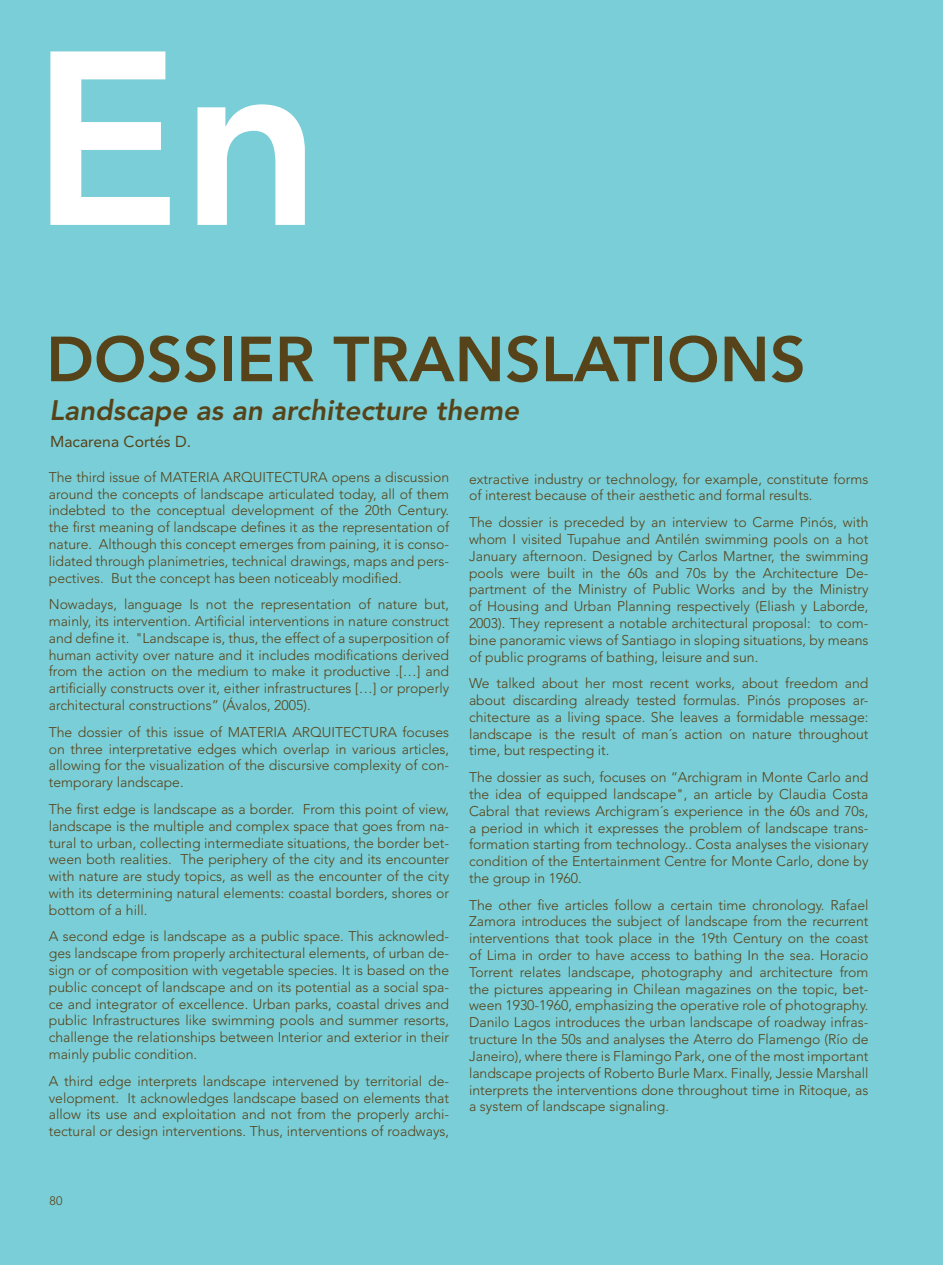
<style>
.page{position:relative;width:943px;height:1265px;background:#7aced7}
.page>*{position:absolute;margin:0;border:0;box-sizing:border-box;transform-origin:0 0}
.t1{font:800 245px "Avenir LT Std";color:#fff}
.t2{font:800 63px "Avenir LT Std";color:#574319}
.t3{font:italic 800 28px "Avenir LT Std";color:#574319}
.t4{font:15.75px "Avenir LT Std";color:#574319}
.t5{font:300 14px/16.8px "Avenir LT Std";color:#574319;text-align:justify}
.t6{font:300 12.25px "Avenir LT Std";color:#574319}
</style>
<div class="page">
<h1 class="t1" style="left:31px;top:-5px;width:292px">En</h1>
<h2 class="t2" style="left:46px;top:322px;width:761px">DOSSIER TRANSLATIONS</h2>
<h3 class="t3" style="left:50px;top:394px;width:471px">Landscape as an architecture theme</h3>
<p class="t4" style="left:50px;top:432px;width:142px">Macarena Cortés D.</p>
<p class="t5" style="left:49px;top:469px;width:402px">The third issue of MATERIA ARQUITECTURA opens a discussion around the concepts of landscape articulated today, all of them indebted to the conceptual development of the 20th Century. the first meaning of landscape defines it as the representation of nature. Although this concept emerges from paining, it is conso&shy;lidated through planimetries, technical drawings, maps and pers&shy;pectives. But the concept has been noticeably modified.</p>
<p class="t5" style="left:49px;top:596px;width:402px">Nowadays, language Is not the representation of nature but, mainly, its intervention. Artificial interventions in nature construct and define it. "Landscape is, thus, the effect of a superposition of human activity over nature and it includes modifications derived from the action on the medium to make it productive .[…] and artificially constructs over it, either infrastructures […] or properly architectural constructions” (Ávalos, 2005).</p>
<p class="t5" style="left:49px;top:724px;width:402px">The dossier of this issue of MATERIA ARQUITECTURA focuses on three interpretative edges which overlap in various articles, allowing for the visualization of the discursive complexity of con&shy;temporary landscape.</p>
<p class="t5" style="left:49px;top:801px;width:402px">The first edge is landscape as a border. From this point of view, landscape is the multiple and complex space that goes from na&shy;tural to urban, collecting intermediate situations, the border bet&shy;ween both realities. The periphery of the city and its encounter with nature are study topics, as well as the encounter of the city with its determining natural elements: coastal borders, shores or bottom of a hill.</p>
<p class="t5" style="left:49px;top:928px;width:402px">A second edge is landscape as a public space. This acknowled&shy;ges landscape from properly architectural elements, of urban de&shy;sign or of composition with vegetable species. It is based on the public concept of landscape and on its potential as a social spa&shy;ce and integrator of excellence. Urban parks, coastal drives and public Infrastructures like swimming pools and summer resorts, challenge the relationships between Interior and exterior in their mainly public condition.</p>
<p class="t5" style="left:49px;top:1073px;width:402px">A third edge interprets landscape intervened by territorial de&shy;velopment. It acknowledges landscape based on elements that allow its use and exploitation and not from the properly archi&shy;tectural or design interventions. Thus, interventions of roadways,</p>
<p class="t5" style="left:469px;top:470px;width:401px">extractive industry or technology, for example, constitute forms of interest because of their aesthetic and formal results.</p>
<p class="t5" style="left:469px;top:514px;width:401px">The dossier is preceded by an interview to Carme Pinós, with whom I visited Tupahue and Antilén swimming pools on a hot January afternoon. Designed by Carlos Martner, the swimming pools were built in the 60s and 70s by the Architecture De&shy;partment of the Ministry of Public Works and by the Ministry of Housing and Urban Planning respectively (Eliash y Laborde, 2003). They represent a notable architectural proposal: to com&shy;bine panoramic views of Santiago in sloping situations, by means of public programs of bathing, leisure and sun.</p>
<p class="t5" style="left:469px;top:675px;width:401px">We talked about her most recent works, about freedom and about discarding already tested formulas. Pinós proposes ar&shy;chitecture as a living space. She leaves a formidable message: landscape is the result of man´s action on nature throughout time, but respecting it.</p>
<p class="t5" style="left:469px;top:769px;width:401px">The dossier as such, focuses on “Archigram in Monte Carlo and the idea of equipped landscape", an article by Claudia Costa Cabral that reviews Archigram´s experience in the 60s and 70s, a period in which it expresses the problem of landscape trans&shy;formation starting from technology.. Costa analyses the visionary condition of the Entertainment Centre for Monte Carlo, done by the group in 1960.</p>
<p class="t5" style="left:469px;top:896px;width:401px">The other five articles follow a certain time chronology. Rafael Zamora introduces the subject of landscape from the recurrent interventions that took place in the 19th Century on the coast of Lima in order to have access to bathing In the sea. Horacio Torrent relates landscape, photography and architecture from the pictures appearing in Chilean magazines on the topic, bet&shy;ween 1930-1960, emphasizing the operative role of photography.<br>Danilo Lagos introduces the urban landscape of roadway infras&shy;tructure In the 50s and analyses the Aterro do Flamengo (Río de Janeiro), where there is Flamingo Park, one of the most important landscape projects of Roberto Burle Marx. Finally, Jessie Marshall interprets the interventions done throughout time in Ritoque, as a system of landscape signaling.</p>
<p class="t6" style="left:50px;top:1194px;width:14px">80</p>
</div>
